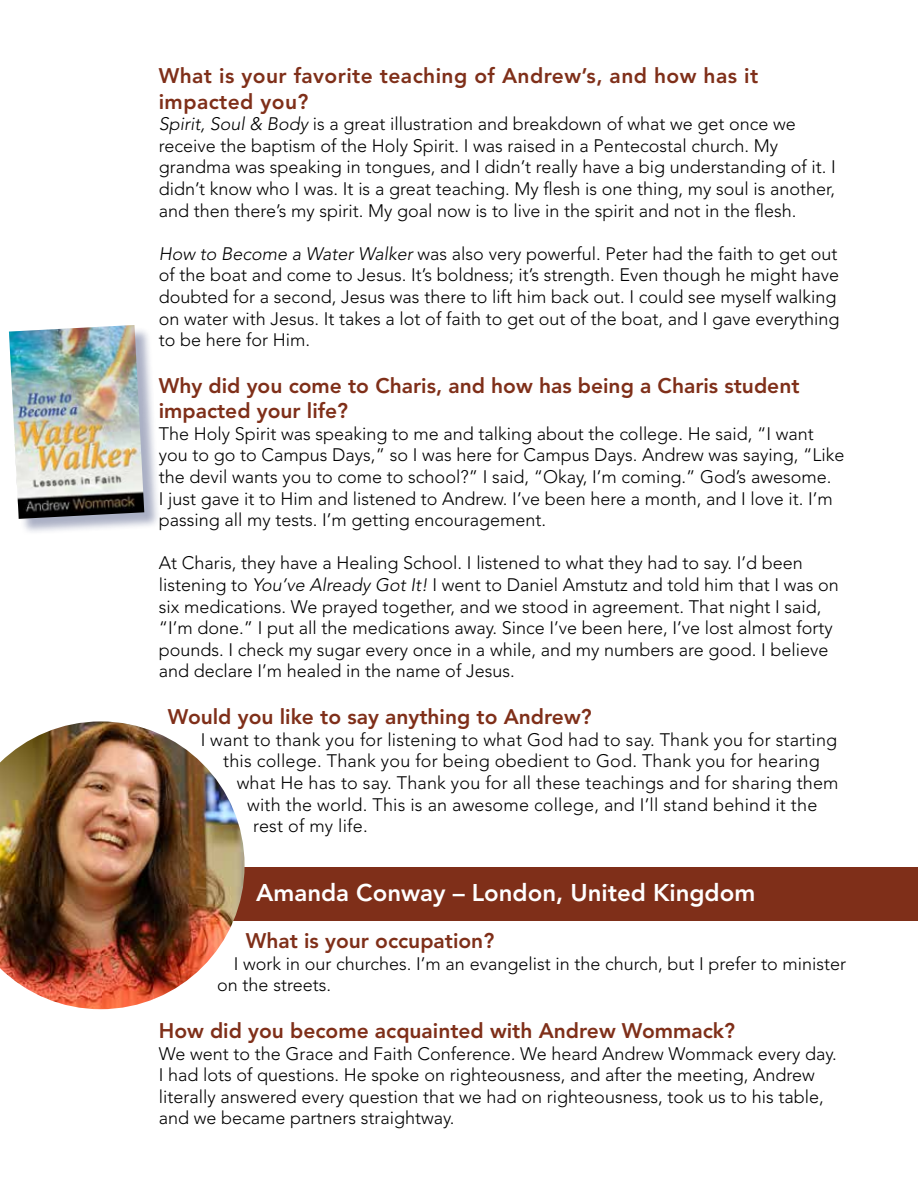
<style>
.page{position:relative;width:918px;height:1188px;background:#fff}
.page>*{position:absolute;margin:0;border:0;box-sizing:border-box;transform-origin:0 0}
.t1{font:800 24px "Avenir LT Std";color:#fff}
.t2{font:800 21px/25.2px "Avenir LT Std";color:#7f2f19}
.t3{font:800 21px/25.2px "Avenir LT Std";letter-spacing:.02em;color:#7f2f19}
.t4{font:300 18px/21.6px "Avenir LT Std";color:#000}
.s1{font-style:italic}
</style>
<div class="page">
<div style="left:190px;top:867px;width:728px;height:53px;background:#7f2f19"></div>
<img style="left:0;top:721px;width:245px;height:288px">
<div style="left:11px;top:327px;width:150px;height:208px;background:#0e1d58;opacity:.35"></div>
<img style="left:9px;top:325px;width:135px;height:194px">
<p class="t3" style="left:159px;top:64px;width:601px">What is your favorite teaching of Andrew’s, and how has it impacted you?</p>
<p class="t4" style="left:159px;top:113px;width:679px"><span class="s1">Spirit, Soul &amp; Body</span> is a great illustration and breakdown of what we get once we receive the baptism of the Holy Spirit. I was raised in a Pentecostal church. My grandma was speaking in tongues, and I didn’t really have a big understanding of it. I didn’t know who I was. It is a great teaching. My flesh is one thing, my soul is another, and then there’s my spirit. My goal now is to live in the spirit and not in the flesh.</p>
<p class="t4" style="left:159px;top:243px;width:682px"><span class="s1">How to Become a Water Walker</span> was also very powerful. Peter had the faith to get out of the boat and come to Jesus. It’s boldness; it’s strength. Even though he might have doubted for a second, Jesus was there to lift him back out. I could see myself walking on water with Jesus. It takes a lot of faith to get out of the boat, and I gave everything to be here for Him.</p>
<p class="t2" style="left:159px;top:373px;width:642px">Why did you come to Charis, and how has being a Charis student impacted your life?</p>
<p class="t4" style="left:159px;top:423px;width:687px">The Holy Spirit was speaking to me and talking about the college. He said, “I want you to go to Campus Days,” so I was here for Campus Days. Andrew was saying, “Like the devil wants you to come to school?” I said, “Okay, I’m coming.” God’s awesome.<br>I just gave it to Him and listened to Andrew. I’ve been here a month, and I love it. I’m passing all my tests. I’m getting encouragement.</p>
<p class="t4" style="left:159px;top:552px;width:682px">At Charis, they have a Healing School. I listened to what they had to say. I’d been listening to <span class="s1">You’ve Already Got It!</span> I went to Daniel Amstutz and told him that I was on six medications. We prayed together, and we stood in agreement. That night I said, “I’m done.” I put all the medications away. Since I’ve been here, I’ve lost almost forty pounds. I check my sugar every once in a while, and my numbers are good. I believe and declare I’m healed in the name of Jesus.</p>
<p class="t2" style="left:168px;top:704px;width:425px">Would you like to say anything to Andrew?</p>
<p class="t4" style="left:201px;top:729px;width:638px">I want to thank you for listening to what God had to say. Thank you for starting</p>
<p class="t4" style="left:223px;top:750px;width:598px">this college. Thank you for being obedient to God. Thank you for hearing</p>
<p class="t4" style="left:237px;top:772px;width:603px">what He has to say. Thank you for all these teachings and for sharing them</p>
<p class="t4" style="left:247px;top:794px;width:572px">with the world. This is an awesome college, and I’ll stand behind it the</p>
<p class="t4" style="left:253px;top:815px;width:116px">rest of my life.</p>
<h1 class="t1" style="left:256px;top:879px;width:501px">Amanda Conway – London, United Kingdom</h1>
<p class="t2" style="left:246px;top:928px;width:250px">What is your occupation?</p>
<p class="t4" style="left:217px;top:953px;width:630px;text-indent:17px">I work in our churches. I’m an evangelist in the church, but I prefer to minister on the streets.</p>
<p class="t2" style="left:159px;top:1018px;width:578px">How did you become acquainted with Andrew Wommack?</p>
<p class="t4" style="left:159px;top:1043px;width:680px">We went to the Grace and Faith Conference<span class="s1">.</span> We heard Andrew Wommack every day.<br>I had lots of questions. He spoke on righteousness, and after the meeting, Andrew literally answered every question that we had on righteousness, took us to his table, and we became partners straightway.</p>
</div>
